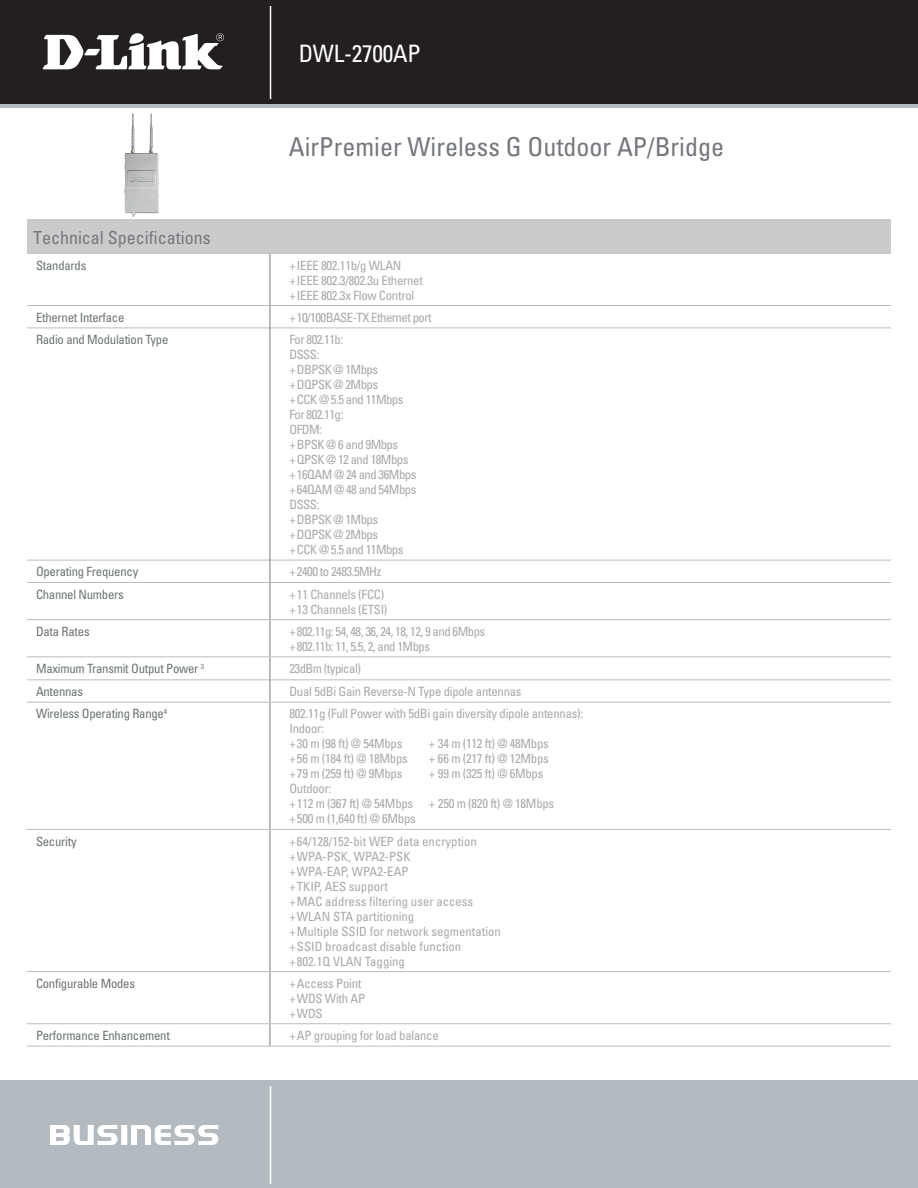
<style>
.page{position:relative;width:918px;height:1188px;background:#fff}
.page>*{position:absolute;margin:0;border:0;box-sizing:border-box;transform-origin:0 0}
.t1{font:condensed 26.1px "Univers";color:#74787d}
.t2{font:condensed 24px "Univers";letter-spacing:-.01em;color:#fff}
.t3{font:condensed 18px "Univers";color:#74787d}
.t4{font:condensed 12.75px/15px "Univers";letter-spacing:-.02em;color:#a8a9ad}
.t5{font:condensed 12.75px/15px "Univers";letter-spacing:-.04em;color:#a8a9ad}
.t6{font:condensed 12.75px/15px "Univers";color:#a8a9ad}
.t7{font:condensed 12.75px "Univers";letter-spacing:-.02em;color:#6c7375}
</style>
<div class="page">
<div style="left:0;top:0;width:918px;height:108px;background:linear-gradient(to right,#b3bbc0,#b3bbc0)"></div>
<div style="left:0;top:0;width:918px;height:103px;background:#231f20"></div>
<div style="left:0;top:1080px;width:918px;height:108px;background:#b3bbc0"></div>
<hr style="left:270px;top:6px;width:1px;height:93px;background:#fff">
<hr style="left:270px;top:1086px;width:1px;height:98px;background:#fff">
<svg style="left:50px;top:1125px;width:168px;height:20px"></svg>
<svg style="left:43px;top:33px;width:181px;height:36px"></svg>
<div style="left:27px;top:220px;width:864px;height:33px;background:#cbcbcc"></div>
<hr style="left:27px;top:253px;width:243px;height:1px;background:#bebcbe">
<hr style="left:270px;top:253px;width:621px;height:1px;background:#bebcbe">
<hr style="left:27px;top:305px;width:243px;height:1px;background:#bebcbe">
<hr style="left:270px;top:305px;width:621px;height:1px;background:#bebcbe">
<hr style="left:27px;top:328px;width:243px;height:1px;background:#bebcbe">
<hr style="left:270px;top:328px;width:621px;height:1px;background:#bebcbe">
<hr style="left:27px;top:560px;width:243px;height:1px;background:#bebcbe">
<hr style="left:270px;top:560px;width:621px;height:1px;background:#bebcbe">
<hr style="left:27px;top:582px;width:243px;height:1px;background:#bebcbe">
<hr style="left:270px;top:582px;width:621px;height:1px;background:#bebcbe">
<hr style="left:27px;top:679px;width:243px;height:1px;background:#bebcbe">
<hr style="left:270px;top:679px;width:621px;height:1px;background:#bebcbe">
<hr style="left:270px;top:254px;width:1px;height:52px;background:#74787d">
<svg style="left:270px;top:306px;width:1px;height:22px"></svg>
<hr style="left:270px;top:328px;width:1px;height:232px;background:#74787d">
<svg style="left:270px;top:560px;width:1px;height:22px"></svg>
<hr style="left:270px;top:582px;width:1px;height:37px;background:#74787d">
<hr style="left:270px;top:620px;width:1px;height:36px;background:#74787d">
<svg style="left:270px;top:657px;width:1px;height:45px"></svg>
<hr style="left:270px;top:703px;width:1px;height:126px;background:#74787d">
<hr style="left:270px;top:830px;width:1px;height:141px;background:#74787d">
<hr style="left:270px;top:972px;width:1px;height:51px;background:#74787d">
<svg style="left:270px;top:1024px;width:1px;height:22px"></svg>
<hr style="left:27px;top:656px;width:243px;height:1px;background:#bebcbe">
<hr style="left:270px;top:656px;width:621px;height:1px;background:#bebcbe">
<hr style="left:27px;top:971px;width:243px;height:1px;background:#bebcbe">
<hr style="left:270px;top:971px;width:621px;height:1px;background:#bebcbe">
<hr style="left:27px;top:1023px;width:243px;height:1px;background:#bebcbe">
<hr style="left:270px;top:1023px;width:621px;height:1px;background:#bebcbe">
<hr style="left:27px;top:1046px;width:243px;height:1px;background:#bebcbe">
<hr style="left:270px;top:1046px;width:621px;height:1px;background:#bebcbe">
<hr style="left:27px;top:619px;width:243px;height:1px;background:#bebcbe">
<hr style="left:270px;top:619px;width:621px;height:1px;background:#bebcbe">
<hr style="left:27px;top:702px;width:243px;height:1px;background:#bebcbe">
<hr style="left:270px;top:702px;width:621px;height:1px;background:#bebcbe">
<hr style="left:27px;top:829px;width:243px;height:1px;background:#bebcbe">
<hr style="left:270px;top:829px;width:621px;height:1px;background:#bebcbe">
<img style="left:124px;top:113px;width:35px;height:104px">
<h2 class="t2" style="left:299px;top:38px;width:123px">DWL-2700AP</h2>
<h1 class="t1" style="left:289px;top:130px;width:437px">AirPremier Wireless G Outdoor AP/Bridge</h1>
<h3 class="t3" style="left:33px;top:226px;width:179px">Technical Specifications</h3>
<p class="t7" style="left:36px;top:257px;width:52px">Standards</p>
<p class="t4" style="left:289px;top:257px;width:135px">+IEEE 802.11b/g WLAN +IEEE 802.3/802.3u Ethernet +IEEE 802.3x Flow Control</p>
<p class="t7" style="left:36px;top:309px;width:90px">Ethernet Interface</p>
<p class="t5" style="left:289px;top:310px;width:144px">+10/100BASE-TX Ethernet port</p>
<p class="t7" style="left:36px;top:331px;width:134px">Radio and Modulation Type</p>
<p class="t5" style="left:289px;top:332px;width:128px">For 802.11b:<br>DSSS:<br>+DBPSK @ 1Mbps +DQPSK @ 2Mbps<br>+CCK @ 5.5 and 11Mbps<br>For 802.11g:<br>OFDM:<br>+BPSK @ 6 and 9Mbps +QPSK @ 12 and 18Mbps +16QAM @ 24 and 36Mbps +64QAM @ 48 and 54Mbps<br>DSSS:<br>+DBPSK @ 1Mbps +DQPSK @ 2Mbps<br>+CCK @ 5.5 and 11Mbps</p>
<p class="t7" style="left:36px;top:564px;width:104px">Operating Frequency</p>
<p class="t5" style="left:289px;top:564px;width:94px">+2400 to 2483.5MHz</p>
<p class="t7" style="left:36px;top:586px;width:89px">Channel Numbers</p>
<p class="t4" style="left:289px;top:586px;width:100px">+11 Channels (FCC) +13 Channels (ETSI)</p>
<p class="t7" style="left:36px;top:623px;width:55px">Data Rates</p>
<p class="t5" style="left:289px;top:624px;width:197px">+802.11g: 54, 48, 36, 24, 18, 12, 9 and 6Mbps +802.11b: 11, 5.5, 2, and 1Mbps</p>
<p class="t7" style="left:36px;top:660px;width:170px">Maximum Transmit Output Power <sup>3</sup></p>
<p class="t5" style="left:289px;top:661px;width:73px">23dBm (typical)</p>
<p class="t7" style="left:36px;top:683px;width:49px">Antennas</p>
<p class="t4" style="left:289px;top:684px;width:234px">Dual 5dBi Gain Reverse-N Type dipole antennas</p>
<p class="t7" style="left:36px;top:706px;width:133px">Wireless Operating Range<sup>4</sup></p>
<p class="t4" style="left:289px;top:706px;width:295px">802.11g (Full Power with 5dBi gain diversity dipole antennas):<br>Indoor:<br>+30 m (98 ft) @ 54Mbps</p>
<p class="t4" style="left:429px;top:736px;width:121px">+ 34 m (112 ft) @ 48Mbps</p>
<p class="t4" style="left:289px;top:751px;width:120px">+56 m (184 ft) @ 18Mbps</p>
<p class="t4" style="left:429px;top:751px;width:121px">+ 66 m (217 ft) @ 12Mbps</p>
<p class="t4" style="left:289px;top:766px;width:114px">+79 m (259 ft) @ 9Mbps</p>
<p class="t4" style="left:429px;top:766px;width:116px">+ 99 m (325 ft) @ 6Mbps</p>
<p class="t4" style="left:289px;top:781px;width:266px">Outdoor:<br>+112 m (367 ft) @ 54Mbps + 250 m (820 ft) @ 18Mbps +500 m (1,640 ft) @ 6Mbps</p>
<p class="t7" style="left:36px;top:833px;width:42px">Security</p>
<p class="t6" style="left:289px;top:833px;width:213px">+64/128/152-bit WEP data encryption +WPA-PSK, WPA2-PSK<br>+WPA-EAP, WPA2-EAP<br>+TKIP, AES support<br>+MAC address filtering user access +WLAN STA partitioning<br>+Multiple SSID for network segmentation +SSID broadcast disable function +802.1Q VLAN Tagging</p>
<p class="t7" style="left:36px;top:975px;width:101px">Configurable Modes</p>
<p class="t4" style="left:289px;top:976px;width:77px">+Access Point +WDS With AP +WDS</p>
<p class="t7" style="left:36px;top:1027px;width:135px">Performance Enhancement</p>
<p class="t4" style="left:289px;top:1028px;width:151px">+AP grouping for load balance</p>
</div>
